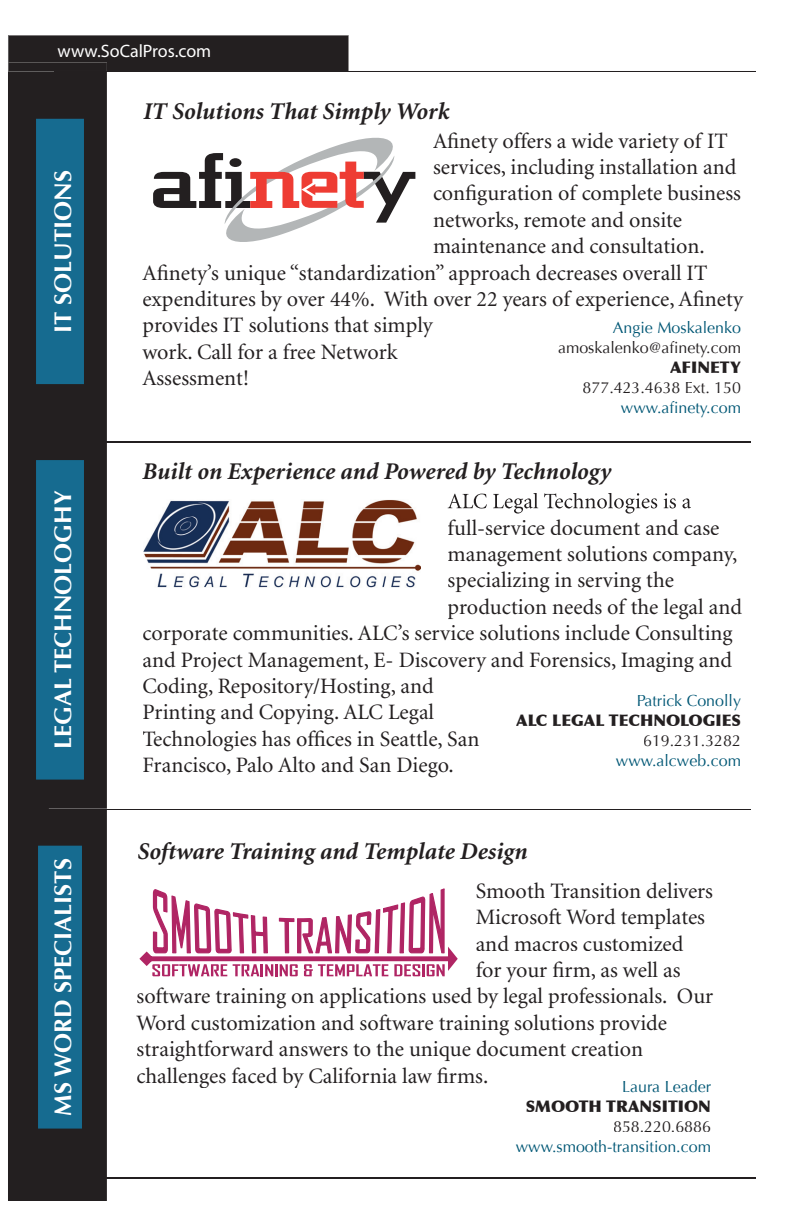
<style>
.page{position:relative;width:792px;height:1224px;background:#fff}
.page>*{position:absolute;margin:0;border:0;box-sizing:border-box;transform-origin:0 0}
.t1{font:italic 700 24px "Minion";color:#231f20}
.t2{font:700 24px "Optima";color:#fff}
.t3{font:22px "Minion";color:#231f20}
.t4{font:18px "Myriad Pro";color:#fff}
.t5{font:16px "Optima";color:#005775}
.t6{font:16px "Optima";color:#231f20}
.t7{font:900 16px "Optima";color:#231f20}
</style>
<div class="page">
<svg style="left:153px;top:137px;width:262px;height:105px"></svg>
<svg style="left:448px;top:493px;width:243px;height:21px"></svg>
<img style="left:143px;top:500px;width:278px;height:87px">
<svg style="left:8px;top:72px;width:99px;height:1129px;background:#242021"></svg>
<hr style="left:107px;top:1178px;width:649px;height:1px;background:#231f20">
<hr style="left:54px;top:1178px;width:53px;height:1px;background:#231f20">
<hr style="left:107px;top:441px;width:644px;height:1px;background:#231f20">
<hr style="left:49px;top:441px;width:58px;height:1px;background:#231f20">
<hr style="left:107px;top:809px;width:644px;height:1px;background:#231f20">
<hr style="left:49px;top:809px;width:58px;height:1px;background:#231f20">
<div style="left:36px;top:119px;width:48px;height:265px;background:#166b90"></div>
<hr style="left:54px;top:72px;width:53px;height:1px;background:#231f20">
<svg style="left:8px;top:35px;width:748px;height:37px"></svg>
<hr style="left:54px;top:71px;width:53px;height:1px;background:#231f20">
<div style="left:36px;top:460px;width:48px;height:320px;background:#166b90"></div>
<svg style="left:139px;top:888px;width:319px;height:88px"></svg>
<svg style="left:36px;top:844px;width:48px;height:287px;background:#166587"></svg>
<p class="t4" style="left:58px;top:40px;width:155px">www.SoCalPros.com</p>
<p class="t2" style="left:49px;top:333px;width:164px;rotate:-90deg">IT SOLUTIONS</p>
<p class="t2" style="left:49px;top:749px;width:260px;rotate:-90deg">LEGAL TECHNOLOGHY</p>
<p class="t2" style="left:49px;top:1116px;width:259px;rotate:-90deg">MS WORD SPECIALISTS</p>
<p class="t1" style="left:143px;top:99px;width:308px">IT Solutions That Simply Work</p>
<p class="t3" style="left:433px;top:130px;width:296px">Afinety offers a wide variety of IT</p>
<p class="t3" style="left:433px;top:156px;width:305px">services, including installation and</p>
<p class="t3" style="left:433px;top:182px;width:309px">configuration of complete business</p>
<p class="t3" style="left:433px;top:209px;width:251px">networks, remote and onsite</p>
<p class="t3" style="left:433px;top:235px;width:273px">maintenance and consultation.</p>
<p class="t3" style="left:143px;top:262px;width:566px">Afinety’s unique “standardization” approach decreases overall IT</p>
<p class="t3" style="left:143px;top:288px;width:602px">expenditures by over 44%. With over 22 years of experience, Afinety</p>
<p class="t3" style="left:143px;top:314px;width:292px">provides IT solutions that simply</p>
<p class="t3" style="left:143px;top:341px;width:257px">work. Call for a free Network</p>
<p class="t3" style="left:143px;top:367px;width:108px">Assessment!</p>
<p class="t5" style="left:613px;top:318px;width:130px">Angie Moskalenko</p>
<p class="t6" style="left:558px;top:338px;width:184px">amoskalenko@afinety.com</p>
<p class="t7" style="left:670px;top:357px;width:72px">AFINETY</p>
<p class="t6" style="left:583px;top:378px;width:160px">877.423.4638 Ext. 150</p>
<p class="t5" style="left:621px;top:398px;width:122px">www.afinety.com</p>
<p class="t1" style="left:143px;top:459px;width:470px">Built on Experience and Powered by Technology</p>
<p class="t3" style="left:448px;top:517px;width:273px">full-service document and case</p>
<p class="t3" style="left:448px;top:543px;width:291px">management solutions company,</p>
<p class="t3" style="left:448px;top:570px;width:228px">specializing in serving the</p>
<p class="t3" style="left:448px;top:596px;width:296px">production needs of the legal and</p>
<p class="t3" style="left:143px;top:622px;width:592px">corporate communities. ALC’s service solutions include Consulting</p>
<p class="t3" style="left:143px;top:649px;width:591px">and Project Management, E- Discovery and Forensics, Imaging and</p>
<p class="t3" style="left:143px;top:675px;width:293px">Coding, Repository/Hosting, and</p>
<p class="t3" style="left:143px;top:702px;width:293px">Printing and Copying. ALC Legal</p>
<p class="t3" style="left:143px;top:728px;width:338px">Technologies has offices in Seattle, San</p>
<p class="t3" style="left:143px;top:754px;width:313px">Francisco, Palo Alto and San Diego.</p>
<p class="t5" style="left:637px;top:692px;width:106px">Patrick Conolly</p>
<p class="t7" style="left:516px;top:711px;width:226px">ALC LEGAL TECHNOLOGIES</p>
<p class="t6" style="left:643px;top:732px;width:99px">619.231.3282</p>
<p class="t5" style="left:616px;top:752px;width:127px">www.alcweb.com</p>
<p class="t1" style="left:137px;top:840px;width:392px">Software Training and Template Design</p>
<p class="t3" style="left:476px;top:880px;width:239px">Smooth Transition delivers</p>
<p class="t3" style="left:476px;top:906px;width:231px">Microsoft Word templates</p>
<p class="t3" style="left:476px;top:933px;width:209px">and macros customized</p>
<p class="t3" style="left:476px;top:959px;width:206px">for your firm, as well as</p>
<p class="t3" style="left:137px;top:985px;width:578px">software training on applications used by legal professionals. Our</p>
<p class="t3" style="left:137px;top:1012px;width:532px">Word customization and software training solutions provide</p>
<p class="t3" style="left:137px;top:1038px;width:508px">straightforward answers to the unique document creation</p>
<p class="t3" style="left:137px;top:1065px;width:353px">challenges faced by California law firms.</p>
<p class="t5" style="left:622px;top:1077px;width:90px">Laura Leader</p>
<p class="t7" style="left:526px;top:1096px;width:187px">SMOOTH TRANSITION</p>
<p class="t6" style="left:613px;top:1117px;width:99px">858.220.6886</p>
<p class="t5" style="left:516px;top:1137px;width:197px">www.smooth-transition.com</p>
</div>
